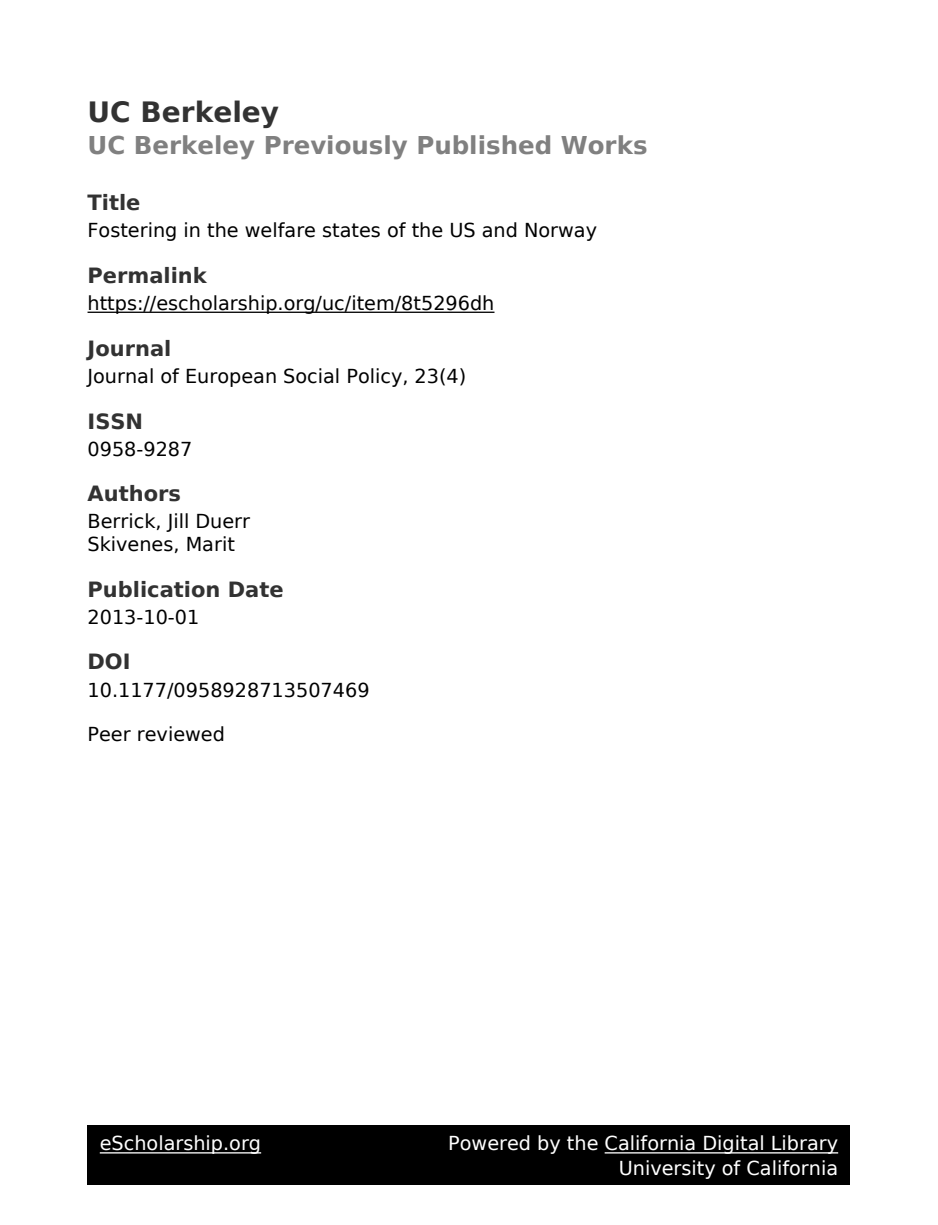
<style>
.page{position:relative;width:938px;height:1225px;background:#fff}
.page>*{position:absolute;margin:0;border:0;box-sizing:border-box;transform-origin:0 0}
.t1{font:700 28px "DejaVu Sans";color:#323232}
.t2{font:700 24.5px "DejaVu Sans";color:#808080}
.t3{font:700 21px "DejaVu Sans";color:#323232}
.t4{font:19.25px/22.4px "DejaVu Sans";color:#000}
.t5{font:19.25px/24.5px "DejaVu Sans";color:#fff;text-align:right}
</style>
<div class="page">
<hr style="left:88px;top:312px;width:406px;height:1px;background:#000">
<div style="left:88px;top:1125px;width:762px;height:60px;background:#000"></div>
<hr style="left:100px;top:1152px;width:161px;height:2px;background:#fff">
<hr style="left:604px;top:1152px;width:234px;height:2px;background:#fff">
<h1 class="t1" style="left:88px;top:101px;width:193px">UC Berkeley</h1>
<p class="t2" style="left:88px;top:136px;width:561px">UC Berkeley Previously Published Works</p>
<p class="t3" style="left:88px;top:194px;width:54px">Title</p>
<p class="t4" style="left:88px;top:221px;width:511px">Fostering in the welfare states of the US and Norway</p>
<p class="t3" style="left:88px;top:267px;width:121px">Permalink</p>
<p class="t4" style="left:88px;top:294px;width:408px">https://escholarship.org/uc/item/8t5296dh</p>
<p class="t3" style="left:88px;top:340px;width:85px">Journal</p>
<p class="t4" style="left:88px;top:367px;width:380px">Journal of European Social Policy, 23(4)</p>
<p class="t3" style="left:88px;top:413px;width:57px">ISSN</p>
<p class="t4" style="left:88px;top:439px;width:106px">0958-9287</p>
<p class="t3" style="left:88px;top:485px;width:95px">Authors</p>
<p class="t4" style="left:88px;top:512px;width:164px">Berrick, Jill Duerr<br>Skivenes, Marit</p>
<p class="t3" style="left:88px;top:581px;width:198px">Publication Date</p>
<p class="t4" style="left:88px;top:607px;width:113px">2013-10-01</p>
<p class="t3" style="left:88px;top:654px;width:45px">DOI</p>
<p class="t4" style="left:88px;top:680px;width:283px">10.1177/0958928713507469</p>
<p class="t4" style="left:88px;top:725px;width:139px">Peer reviewed</p>
<p class="t5" style="left:100px;top:1133px;width:163px">eScholarship.org</p>
<p class="t5" style="left:448px;top:1133px;width:391px">Powered by the California Digital Library<br>University of California</p>
</div>
